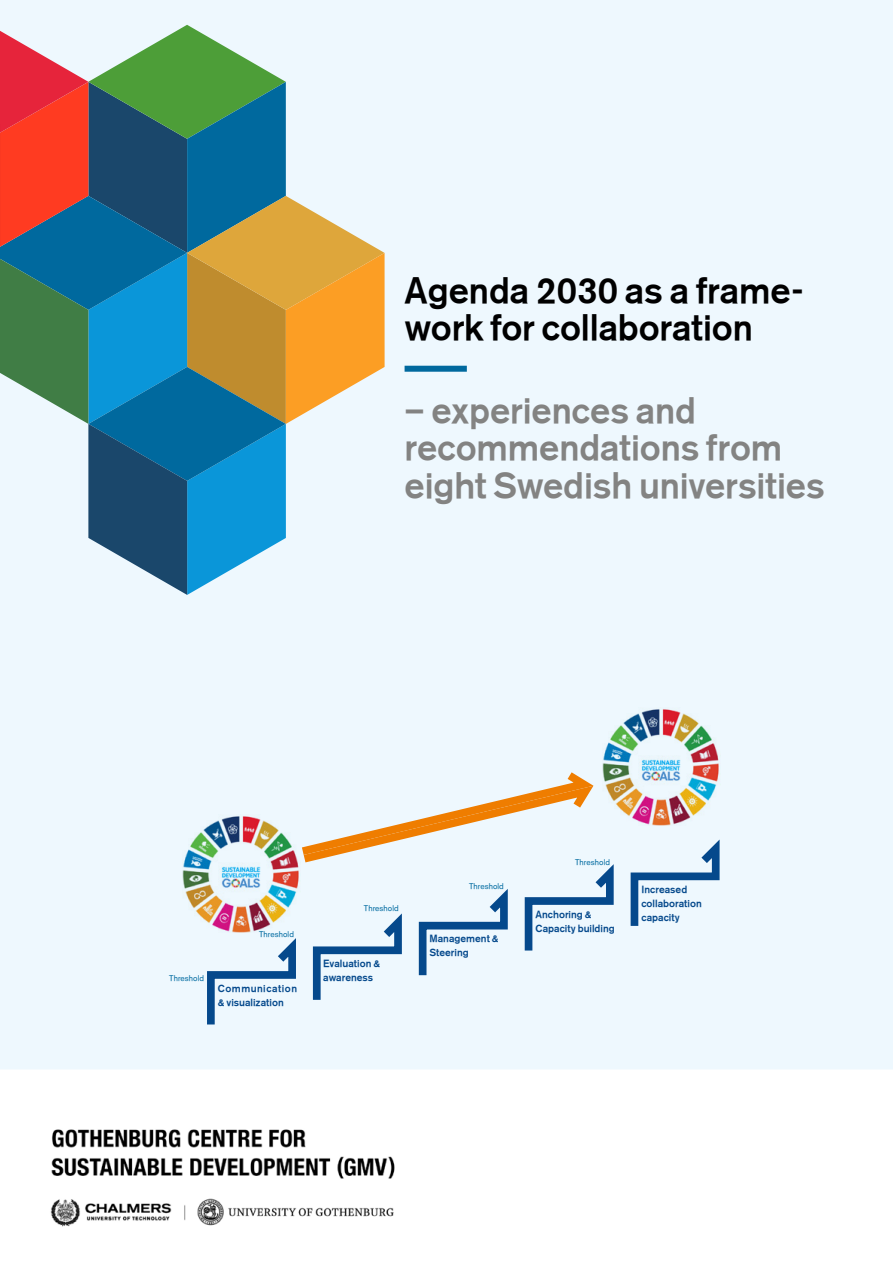
<style>
.page{position:relative;width:893px;height:1263px;background:#fff}
.page>*{position:absolute;margin:0;border:0;box-sizing:border-box;transform-origin:0 0}
.t1{font:36px/37.5px "Akzidenz Grotesk BE Md";letter-spacing:-.005em;color:#838382}
.t2{font:36px/37.5px "Akzidenz Grotesk BE Md";letter-spacing:-.005em;color:#000}
.t3{font:10.2px/14px "Akzidenz Grotesk BE Md";color:#05498c}
.t4{font:10.2px/14px "Akzidenz Grotesk BE Md";letter-spacing:.025em;color:#05498c}
.t5{font:8.1px "Akzidenz Grotesk BE";letter-spacing:.01em;color:#006aa0}
</style>
<div class="page">
<div style="left:0;top:0;width:893px;height:1069px;background:#eef8fe"></div>
<div style="left:405px;top:366px;width:62px;height:6px;background:#00699e"></div>
<img style="left:50px;top:1129px;width:345px;height:98px">
<svg style="left:0;top:25px;width:385px;height:570px"></svg>
<img style="left:182px;top:814px;width:21px;height:118px">
<img style="left:603px;top:707px;width:118px;height:118px">
<svg style="left:627px;top:830px;width:96px;height:103px"></svg>
<svg style="left:203px;top:765px;width:414px;height:267px"></svg>
<h1 class="t2" style="left:405px;top:271px;width:401px">Agenda 2030 as a frame&shy;work for collaboration</h1>
<h1 class="t1" style="left:405px;top:391px;width:422px">– experiences and recommendations from eight Swedish universities</h1>
<p class="t5" style="left:259px;top:929px;width:36px">Threshold</p>
<p class="t5" style="left:169px;top:973px;width:36px">Threshold</p>
<p class="t4" style="left:218px;top:981px;width:81px">Communication &amp; visualization</p>
<p class="t5" style="left:364px;top:903px;width:36px">Threshold</p>
<p class="t3" style="left:323px;top:956px;width:58px">Evaluation &amp; awareness</p>
<p class="t5" style="left:469px;top:881px;width:36px">Threshold</p>
<p class="t3" style="left:429px;top:932px;width:71px">Management &amp;<br>Steering</p>
<p class="t5" style="left:575px;top:857px;width:36px">Threshold</p>
<p class="t3" style="left:536px;top:907px;width:81px">Anchoring &amp;<br>Capacity building</p>
<p class="t3" style="left:641px;top:883px;width:62px">Increased collaboration capacity</p>
</div>
